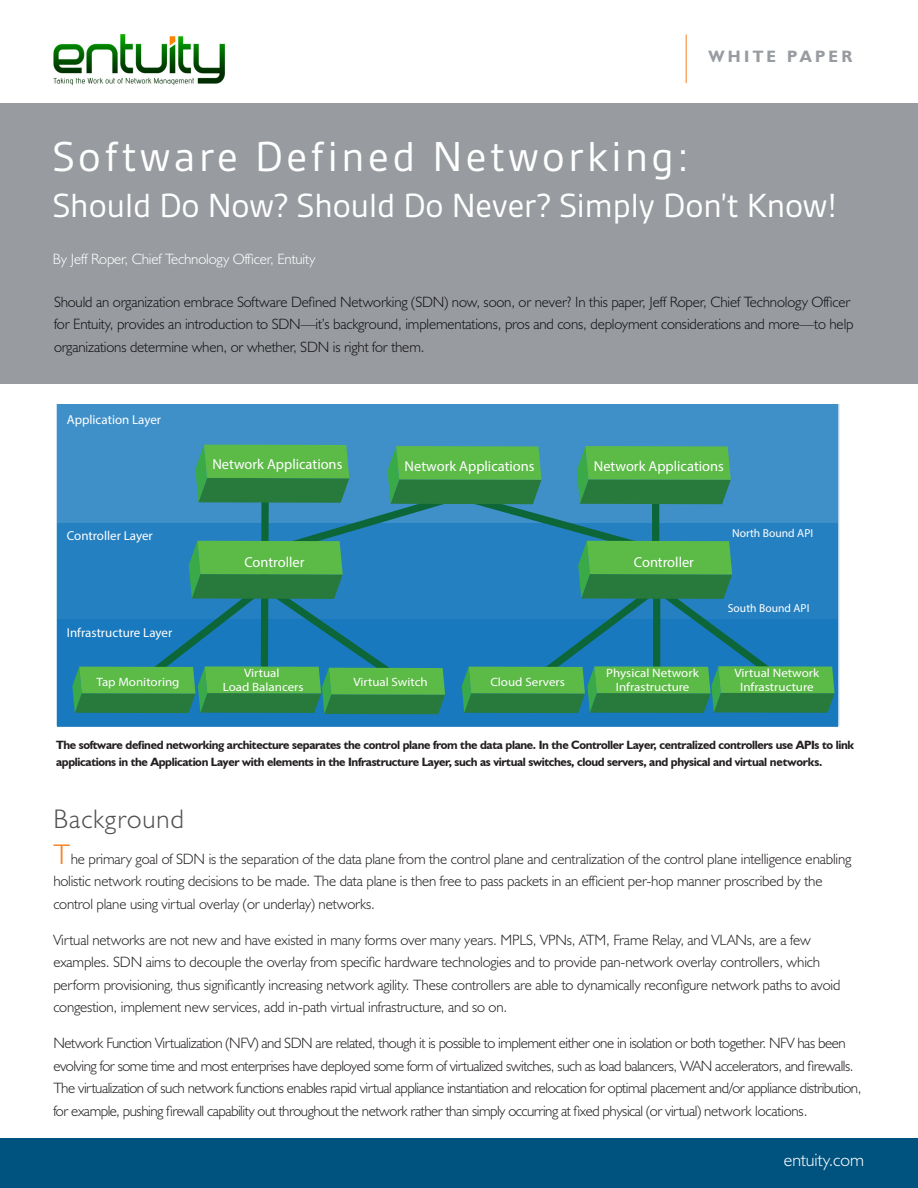
<style>
.page{position:relative;width:918px;height:1188px;background:#fff}
.page>*{position:absolute;margin:0;border:0;box-sizing:border-box;transform-origin:0 0}
.Main_Head{font:45px "Gesta";letter-spacing:.08em;color:#fff}
.Main_Head-2{font:36px "Gesta";color:#fff}
.A-Head{font:300 27px "Humanist 521 BT";letter-spacing:.04em;color:#505052}
.t1{font:300 18px "Humanist 521 BT";color:#fff}
.t2{font:700 16.5px "Humanist 521 BT";letter-spacing:.2em;color:#989ca0}
.Body_Copy{font:300 15px/22.5px "Humanist 521 BT";letter-spacing:-.01em;color:#231f20}
.Body_Copy-2{font:300 15px/22.5px "Humanist 521 BT";letter-spacing:-.03em;color:#231f20}
.Main_Head-3{font:300 15px "Humanist 521 BT";letter-spacing:-.01em;color:#fff}
.t3{font:14.4px "Myriad Pro";color:#fff}
.t4{font:13.05px "Myriad Pro";color:#fff}
.t5{font:700 12px/16.5px "Humanist 521 BT";letter-spacing:-.03em;color:#231f20}
.t6{font:12px/14.5px "Myriad Pro";color:#fff;text-align:center;scale:1.08 1}
.t7{font:11.55px "Myriad Pro";color:#fff}
.s1{font-size:28.5px;color:#f57f21}
</style>
<div class="page">
<img style="left:53px;top:34px;width:172px;height:52px">
<div style="left:0;top:104px;width:918px;height:280px;background:#989ca0"></div>
<div style="left:0;top:1138px;width:918px;height:50px;background:#00537f"></div>
<hr style="left:686px;top:35px;width:1px;height:48px;background:#f57f21">
<svg style="left:56px;top:405px;width:784px;height:322px;background:#4290c9"></svg>
<div style="left:57px;top:619px;width:781px;height:108px;background:#1979be"></div>
<svg style="left:72px;top:445px;width:763px;height:269px"></svg>
<p class="t2" style="left:708px;top:46px;width:145px">WHITE PAPER</p>
<p class="Main_Head" style="left:53px;top:131px;width:638px">Software Defined Networking:</p>
<p class="Main_Head-2" style="left:53px;top:185px;width:786px">Should Do Now? Should Do Never? Simply Don’t Know!</p>
<p class="Main_Head-3" style="left:53px;top:250px;width:264px">By Jeff Roper, Chief Technology Officer, Entuity</p>
<p class="Body_Copy" style="left:54px;top:290px;width:801px">Should an organization embrace Software Defined Networking (SDN) now, soon, or never? In this paper, Jeff Roper, Chief Technology Officer for Entuity, provides an introduction to SDN—it’s background, implementations, pros and cons, deployment considerations and more—to help organizations determine when, or whether, SDN is right for them.</p>
<p class="t4" style="left:67px;top:412px;width:96px">Application Layer</p>
<p class="t4" style="left:67px;top:527px;width:87px">Controller Layer</p>
<p class="t4" style="left:67px;top:624px;width:107px">Infrastructure Layer</p>
<p class="t6" style="left:96px;top:674px;width:79px">Tap Monitoring</p>
<p class="t3" style="left:212px;top:455px;width:131px">Network Applications</p>
<p class="t3" style="left:594px;top:457px;width:131px">Network Applications</p>
<p class="t3" style="left:405px;top:457px;width:131px">Network Applications</p>
<p class="t3" style="left:244px;top:553px;width:62px">Controller</p>
<p class="t3" style="left:634px;top:553px;width:62px">Controller</p>
<p class="t7" style="left:732px;top:526px;width:83px">North Bound API</p>
<p class="t6" style="left:223px;top:665px;width:76px">Virtual<br>Load Balancers</p>
<p class="t6" style="left:353px;top:674px;width:70px">Virtual Switch</p>
<p class="t6" style="left:490px;top:674px;width:71px">Cloud Servers</p>
<p class="t7" style="left:728px;top:601px;width:83px">South Bound API</p>
<p class="t6" style="left:606px;top:665px;width:87px">Physical Network<br>Infrastructure</p>
<p class="t6" style="left:735px;top:665px;width:80px">Virtual Network<br>Infrastructure</p>
<p class="t5" style="left:56px;top:737px;width:799px">The software defined networking architecture separates the control plane from the data plane. In the Controller Layer, centralized controllers use APIs to link applications in the Application Layer with elements in the Infrastructure Layer, such as virtual switches, cloud servers, and physical and virtual networks.</p>
<p class="A-Head" style="left:53px;top:802px;width:132px">Background</p>
<p class="Body_Copy" style="left:53px;top:847px;width:800px"><span class="s1">T</span>he primary goal of SDN is the separation of the data plane from the control plane and centralization of the control plane intelligence enabling holistic network routing decisions to be made. The data plane is then free to pass packets in an efficient per-hop manner proscribed by the control plane using virtual overlay (or underlay) networks.</p>
<p class="Body_Copy" style="left:53px;top:928px;width:789px">Virtual networks are not new and have existed in many forms over many years. MPLS, VPNs, ATM, Frame Relay, and VLANs, are a few examples. SDN aims to decouple the overlay from specific hardware technologies and to provide pan-network overlay controllers, which perform provisioning, thus significantly increasing network agility. These controllers are able to dynamically reconfigure network paths to avoid congestion, implement new services, add in-path virtual infrastructure, and so on.</p>
<p class="Body_Copy-2" style="left:53px;top:1032px;width:810px">Network Function Virtualization (NFV) and SDN are related, though it is possible to implement either one in isolation or both together. NFV has been evolving for some time and most enterprises have deployed some form of virtualized switches, such as load balancers, WAN accelerators, and firewalls.<br>The virtualization of such network functions enables rapid virtual appliance instantiation and relocation for optimal placement and/or appliance distribution, for example, pushing firewall capability out throughout the network rather than simply occurring at fixed physical (or virtual) network locations.</p>
<p class="t1" style="left:784px;top:1148px;width:82px">entuity.com</p>
</div>
